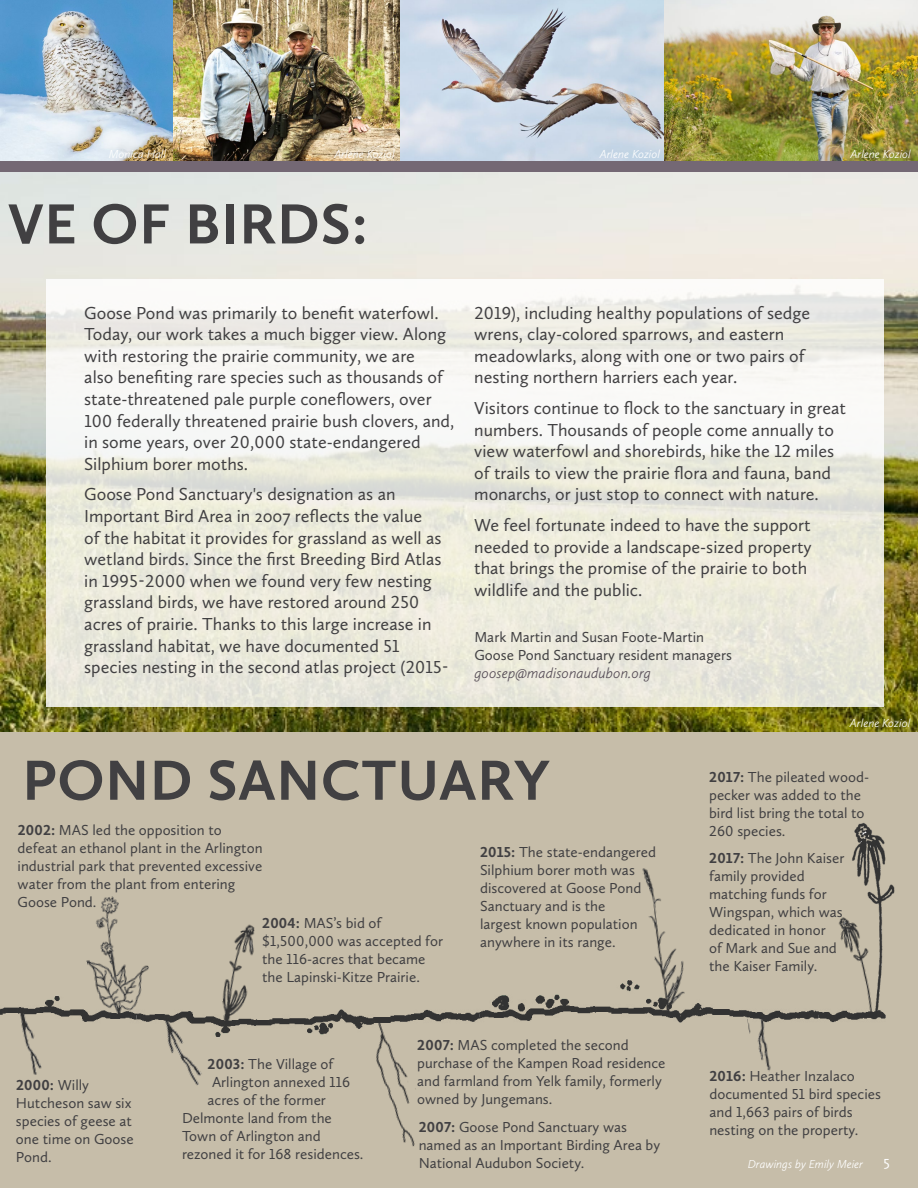
<style>
.page{position:relative;width:918px;height:1188px;background:#fff}
.page>*{position:absolute;margin:0;border:0;box-sizing:border-box;transform-origin:0 0}
.t1{font:700 58.5px "Calluna Sans";letter-spacing:.015em;color:#414042}
.t2{font:18px/21.6px "Calluna Sans";color:#414042}
.t3{font:15px/18px "Calluna Sans";color:#414042}
.t4{font:italic 300 15px "Calluna Sans";color:#574e57}
.t5{font:15px "Calluna Sans";color:#fff}
.t6{font:italic 300 12px "Calluna Sans";color:#fff}
.s1{font-weight:700}
</style>
<div class="page">
<img style="left:0;top:0;width:918px;height:732px">
<div style="left:0;top:732px;width:918px;height:456px;background:#c6bda9"></div>
<svg style="left:47px;top:279px;width:837px;height:427px;fill:#eeeddf"></svg>
<div style="left:0;top:161px;width:918px;height:11px;background:#746874"></div>
<img style="left:180px;top:1057px;width:22px;height:28px">
<img style="left:86px;top:896px;width:63px;height:88px">
<img style="left:224px;top:924px;width:31px;height:60px">
<img style="left:28px;top:1050px;width:14px;height:25px">
<img style="left:642px;top:868px;width:42px;height:107px">
<img style="left:838px;top:917px;width:9px;height:32px">
<img style="left:847px;top:823px;width:48px;height:153px">
<img style="left:819px;top:976px;width:67px;height:47px">
<img style="left:0;top:977px;width:139px;height:73px">
<img style="left:758px;top:1048px;width:13px;height:23px">
<img style="left:480px;top:975px;width:339px;height:73px">
<img style="left:376px;top:1057px;width:40px;height:90px">
<img style="left:136px;top:984px;width:344px;height:73px">
<p class="t6" style="left:109px;top:147px;width:59px">Monica Hall</p>
<p class="t6" style="left:334px;top:147px;width:62px">Arlene Koziol</p>
<h1 class="t1" style="left:8px;top:188px;width:361px">VE OF BIRDS:</h1>
<p class="t6" style="left:600px;top:147px;width:62px">Arlene Koziol</p>
<p class="t6" style="left:851px;top:147px;width:62px">Arlene Koziol</p>
<p class="t2" style="left:84px;top:302px;width:372px">Goose Pond was primarily to benefit waterfowl.<br>Today, our work takes a much bigger view. Along with restoring the prairie community, we are<br>also benefiting rare species such as thousands of state-threatened pale purple coneflowers, over 100 federally threatened prairie bush clovers, and, in some years, over 20,000 state-endangered Silphium borer moths.</p>
<p class="t2" style="left:84px;top:483px;width:366px">Goose Pond Sanctuary's designation as an Important Bird Area in 2007 reflects the value<br>of the habitat it provides for grassland as well as wetland birds. Since the first Breeding Bird Atlas in 1995-2000 when we found very few nesting grassland birds, we have restored around 250 acres of prairie. Thanks to this large increase in grassland habitat, we have documented 51 species nesting in the second atlas project (2015-</p>
<p class="t2" style="left:474px;top:302px;width:338px">2019), including healthy populations of sedge wrens, clay-colored sparrows, and eastern meadowlarks, along with one or two pairs of nesting northern harriers each year.</p>
<p class="t2" style="left:474px;top:397px;width:373px">Visitors continue to flock to the sanctuary in great numbers. Thousands of people come annually to view waterfowl and shorebirds, hike the 12 miles of trails to view the prairie flora and fauna, band monarchs, or just stop to connect with nature.</p>
<p class="t2" style="left:474px;top:514px;width:339px">We feel fortunate indeed to have the support needed to provide a landscape-sized property that brings the promise of the prairie to both wildlife and the public.</p>
<p class="t3" style="left:474px;top:628px;width:259px">Mark Martin and Susan Foote-Martin<br>Goose Pond Sanctuary resident managers</p>
<p class="t4" style="left:474px;top:664px;width:178px">goosep@madisonaudubon.org</p>
<p class="t6" style="left:850px;top:716px;width:62px">Arlene Koziol</p>
<h1 class="t1" style="left:22px;top:744px;width:529px">POND SANCTUARY</h1>
<p class="t3" style="left:18px;top:821px;width:247px"><span class="s1">2002:</span> MAS led the opposition to defeat an ethanol plant in the Arlington industrial park that prevented excessive water from the plant from entering<br>Goose Pond.</p>
<p class="t3" style="left:262px;top:914px;width:182px"><span class="s1">2004:</span> MAS’s bid of $1,500,000 was accepted for the 116-acres that became the Lapinski-Kitze Prairie.</p>
<p class="t3" style="left:480px;top:843px;width:177px"><span class="s1">2015:</span> The state-endangered<br>Silphium borer moth was discovered at Goose Pond<br>Sanctuary and is the<br>largest known population anywhere in its range.</p>
<p class="t3" style="left:16px;top:1076px;width:119px"><span class="s1">2000:</span> Willy<br>Hutcheson saw six species of geese at one time on Goose<br>Pond.</p>
<p class="t3" style="left:208px;top:1055px;width:127px"><span class="s1">2003:</span> The Village of</p>
<p class="t3" style="left:212px;top:1073px;width:139px">Arlington annexed 116</p>
<p class="t3" style="left:208px;top:1091px;width:120px">acres of the former</p>
<p class="t3" style="left:182px;top:1109px;width:151px">Delmonte land from the</p>
<p class="t3" style="left:182px;top:1127px;width:140px">Town of Arlington and</p>
<p class="t3" style="left:182px;top:1145px;width:183px">rezoned it for 168 residences.</p>
<p class="t3" style="left:417px;top:1036px;width:250px"><span class="s1">2007:</span> MAS completed the second purchase of the Kampen Road residence and farmland from Yelk family, formerly owned by Jungemans.</p>
<p class="t3" style="left:419px;top:1117px;width:243px"><span class="s1">2007:</span> Goose Pond Sanctuary was named as an Important Birding Area by<br>National Audubon Society.</p>
<p class="t3" style="left:709px;top:767px;width:161px"><span class="s1">2017:</span> The pileated wood&shy;pecker was added to the bird list bring the total to<br>260 species.</p>
<p class="t3" style="left:709px;top:848px;width:137px"><span class="s1">2017:</span> The John Kaiser family provided matching funds for<br>Wingspan, which was dedicated in honor<br>of Mark and Sue and the Kaiser Family.</p>
<p class="t3" style="left:709px;top:1067px;width:173px"><span class="s1">2016:</span> Heather Inzalaco documented 51 bird species and 1,663 pairs of birds nesting on the property.</p>
<p class="t6" style="left:748px;top:1157px;width:117px">Drawings by Emily Meier</p>
<p class="t5" style="left:884px;top:1152px;width:7px">5</p>
</div>
